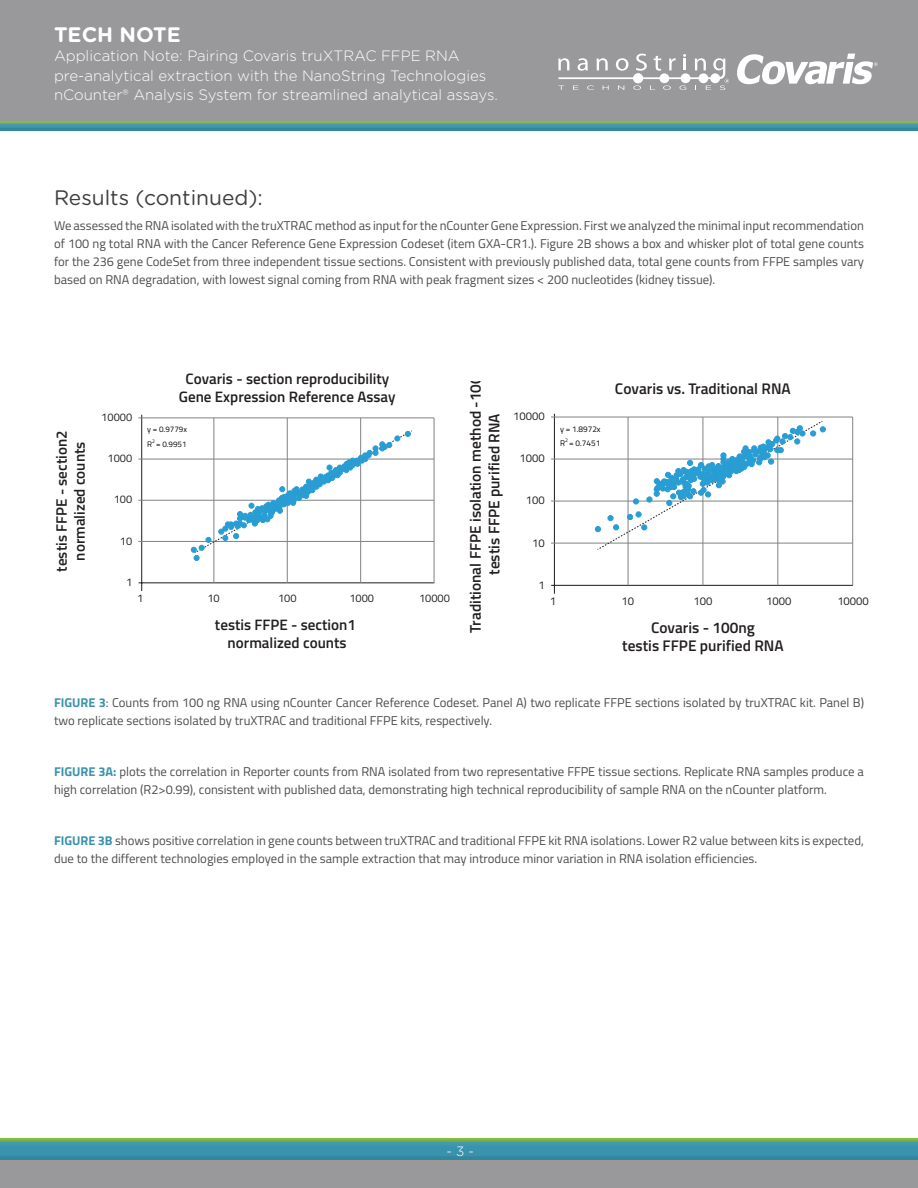
<style>
.page{position:relative;width:918px;height:1188px;background:#fff}
.page>*{position:absolute;margin:0;border:0;box-sizing:border-box;transform-origin:0 0}
.sub_head{font:21px "Gotham Rounded";color:#3e3e3f}
.t1{font:700 21px "Gotham Rounded";color:#fff}
.t2{font:600 15.45px/18.5px "Titillium";color:#231f20;text-align:center}
.t3{font:600 15.15px/18.1px "Titillium";color:#231f20;text-align:center}
.t4{font:300 15px/19.5px "Gotham Rounded";color:#fff}
.t5{font:300 13.5px "Gotham Rounded";color:#fff}
.body{font:12.75px/18px "Titillium";color:#4b4c4d}
.t6{font:11.25px "Titillium";color:#231f20}
.t7{font:11.1px "Titillium";color:#231f20}
.t8{font:8.25px/14.4px "Titillium";color:#050504}
.t9{font:8.1px/14.1px "Titillium";color:#050504}
.t10{font:5.1px "Titillium";color:#050504}
.s1{font-weight:700;color:#3a93ac}
</style>
<div class="page">
<div style="left:0;top:1141px;width:918px;height:21px;background:#231f20;opacity:.1"></div>
<div style="left:0;top:0;width:918px;height:121px;background:#99989b"></div>
<div style="left:0;top:121px;width:918px;height:6px;background:#7bb53a"></div>
<div style="left:0;top:124px;width:918px;height:9px;background:#231f20;opacity:.1"></div>
<div style="left:0;top:1160px;width:918px;height:28px;background:#99989b"></div>
<div style="left:0;top:1138px;width:918px;height:6px;background:#231f20;opacity:.1"></div>
<svg style="left:737px;top:54px;width:141px;height:30px"></svg>
<svg style="left:558px;top:54px;width:171px;height:36px"></svg>
<hr style="left:141px;top:415px;width:1px;height:176px;background:#231f20">
<hr style="left:139px;top:582px;width:295px;height:1px;background:#231f20">
<hr style="left:138px;top:541px;width:296px;height:1px;background:#808285">
<hr style="left:138px;top:500px;width:296px;height:1px;background:#808285">
<hr style="left:138px;top:459px;width:296px;height:1px;background:#808285">
<hr style="left:138px;top:418px;width:296px;height:1px;background:#808285">
<hr style="left:434px;top:418px;width:1px;height:165px;background:#808285">
<hr style="left:360px;top:418px;width:1px;height:165px;background:#808285">
<hr style="left:287px;top:418px;width:1px;height:165px;background:#808285">
<hr style="left:214px;top:418px;width:1px;height:165px;background:#808285">
<svg style="left:191px;top:430px;width:221px;height:131px"></svg>
<hr style="left:554px;top:414px;width:1px;height:180px;background:#231f20">
<hr style="left:551px;top:585px;width:302px;height:1px;background:#231f20">
<hr style="left:551px;top:543px;width:302px;height:1px;background:#808285">
<hr style="left:551px;top:501px;width:302px;height:1px;background:#808285">
<hr style="left:551px;top:459px;width:302px;height:1px;background:#808285">
<hr style="left:551px;top:417px;width:302px;height:1px;background:#808285">
<hr style="left:852px;top:417px;width:1px;height:168px;background:#808285">
<hr style="left:778px;top:417px;width:1px;height:168px;background:#808285">
<hr style="left:703px;top:417px;width:1px;height:168px;background:#808285">
<hr style="left:628px;top:417px;width:1px;height:168px;background:#808285">
<svg style="left:595px;top:421px;width:231px;height:129px"></svg>
<h1 class="t1" style="left:54px;top:19px;width:128px">TECH NOTE</h1>
<p class="t4" style="left:54px;top:45px;width:445px">Application Note: Pairing Covaris truXTRAC FFPE RNA pre-analytical extraction with the NanoString Technologies nCounter® Analysis System for streamlined analytical assays.</p>
<p class="sub_head" style="left:54px;top:183px;width:210px">Results (continued):</p>
<p class="body" style="left:54px;top:216px;width:812px;text-align:justify">We assessed the RNA isolated with the truXTRAC method as input for the nCounter Gene Expression. First we analyzed the minimal input recommendation of 100 ng total RNA with the Cancer Reference Gene Expression Codeset (item GXA-CR1.). Figure 2B shows a box and whisker plot of total gene counts for the 236 gene CodeSet from three independent tissue sections. Consistent with previously published data, total gene counts from FFPE samples vary based on RNA degradation, with lowest signal coming from RNA with peak fragment sizes &lt; 200 nucleotides (kidney tissue).</p>
<p class="t3" style="left:52px;top:572px;width:143px;rotate:-90deg">testis FFPE - section2 normalized counts</p>
<p class="t7" style="left:101px;top:409px;width:32px">10000</p>
<p class="t7" style="left:108px;top:450px;width:26px">1000</p>
<p class="t7" style="left:114px;top:491px;width:20px">100</p>
<p class="t7" style="left:120px;top:533px;width:14px">10</p>
<p class="t7" style="left:126px;top:574px;width:8px">1</p>
<p class="t3" style="left:179px;top:369px;width:218px">Covaris - section reproducibility<br>Gene Expression Reference Assay</p>
<p class="t9" style="left:147px;top:422px;width:41px">y = 0.9779x<br>R</p>
<p class="t10" style="left:152px;top:437px;width:4px">2</p>
<p class="t9" style="left:156px;top:436px;width:32px">= 0.9951</p>
<p class="t7" style="left:137px;top:590px;width:8px">1</p>
<p class="t7" style="left:207px;top:590px;width:14px">10</p>
<p class="t7" style="left:278px;top:590px;width:20px">100</p>
<p class="t7" style="left:349px;top:590px;width:26px">1000</p>
<p class="t3" style="left:215px;top:615px;width:143px">testis FFPE - section1 normalized counts</p>
<p class="t7" style="left:419px;top:590px;width:32px">10000</p>
<p class="t2" style="left:466px;top:633px;width:276px;rotate:-90deg">Traditional FFPE isolation method -100ng testis FFPE purified RNA</p>
<p class="t6" style="left:513px;top:408px;width:33px">10000</p>
<p class="t6" style="left:520px;top:450px;width:27px">1000</p>
<p class="t6" style="left:526px;top:492px;width:20px">100</p>
<p class="t6" style="left:532px;top:535px;width:14px">10</p>
<p class="t6" style="left:538px;top:577px;width:8px">1</p>
<p class="t8" style="left:560px;top:421px;width:42px">y = 1.8972x<br>R</p>
<p class="t10" style="left:565px;top:437px;width:4px">2</p>
<p class="t8" style="left:569px;top:436px;width:33px">= 0.7451</p>
<p class="t6" style="left:550px;top:593px;width:8px">1</p>
<p class="t2" style="left:615px;top:379px;width:177px">Covaris vs. Traditional RNA</p>
<p class="t6" style="left:621px;top:593px;width:14px">10</p>
<p class="t6" style="left:694px;top:593px;width:20px">100</p>
<p class="t6" style="left:766px;top:593px;width:27px">1000</p>
<p class="t2" style="left:622px;top:617px;width:163px">Covaris - 100ng<br>testis FFPE purified RNA</p>
<p class="t6" style="left:837px;top:593px;width:33px">10000</p>
<p class="body" style="left:54px;top:693px;width:812px"><span class="s1">FIGURE 3</span>: Counts from 100 ng RNA using nCounter Cancer Reference Codeset. Panel A) two replicate FFPE sections isolated by truXTRAC kit. Panel B) two replicate sections isolated by truXTRAC and traditional FFPE kits, respectively.</p>
<p class="body" style="left:54px;top:762px;width:811px"><span class="s1">FIGURE 3A:</span> plots the correlation in Reporter counts from RNA isolated from two representative FFPE tissue sections. Replicate RNA samples produce a high correlation (R2&gt;0.99), consistent with published data, demonstrating high technical reproducibility of sample RNA on the nCounter platform.</p>
<p class="body" style="left:54px;top:831px;width:811px"><span class="s1">FIGURE 3B</span> shows positive correlation in gene counts between truXTRAC and traditional FFPE kit RNA isolations. Lower R2 value between kits is expected, due to the different technologies employed in the sample extraction that may introduce minor variation in RNA isolation efficiencies.</p>
<p class="t5" style="left:447px;top:1142px;width:29px">- 3 -</p>
</div>
